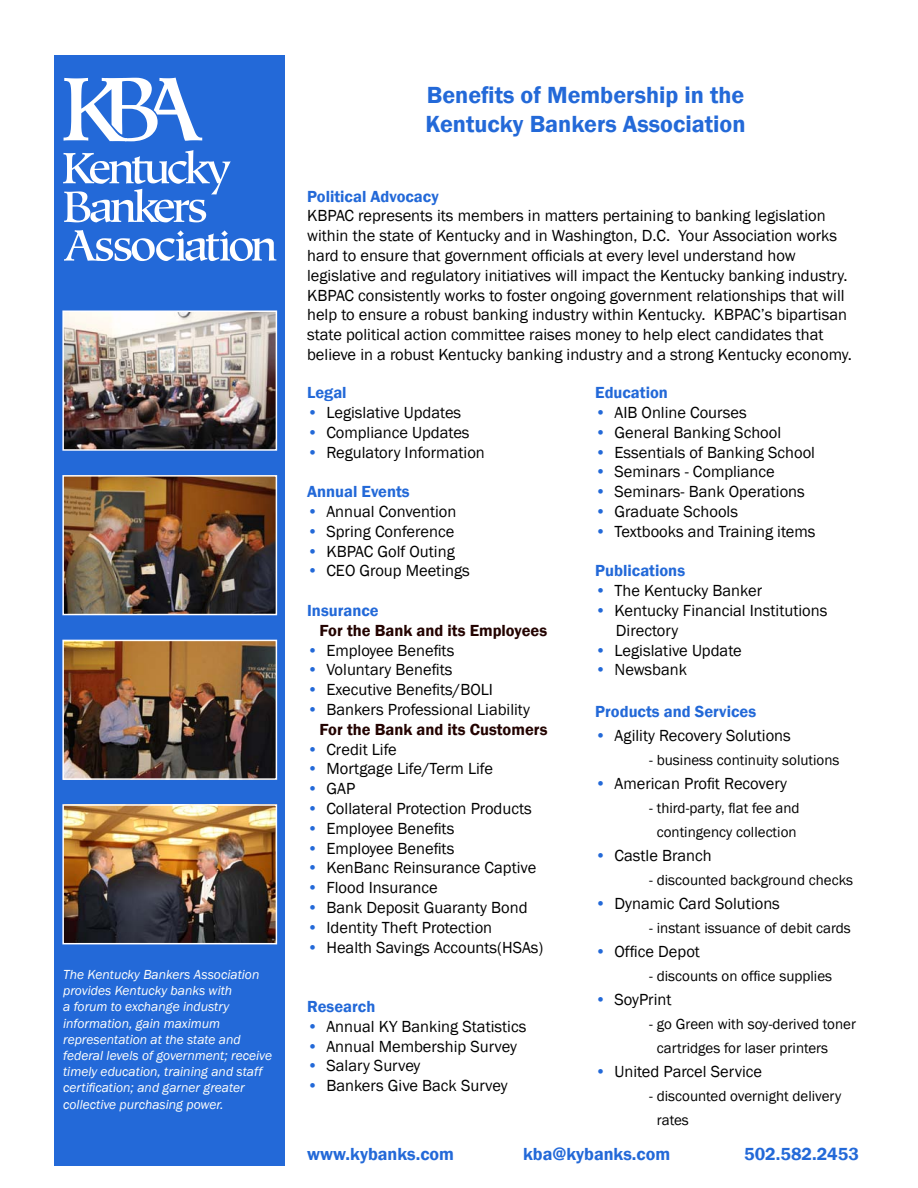
<style>
.page{position:relative;width:918px;height:1188px;background:#fff}
.page>*{position:absolute;margin:0;border:0;box-sizing:border-box;transform-origin:0 0}
.t1{font:600 24px "Franklin Gothic";color:#2369d8}
.t2{font:600 18px "Franklin Gothic";color:#2369d8}
.t3{font:16.5px/19.8px "Franklin Gothic";color:#000}
.t4{font:600 16.5px "Franklin Gothic";color:#2369d8}
.t5{font:600 16.5px "Franklin Gothic";color:#230300}
.t6{font:15px/24px "Franklin Gothic";color:#000}
.t7{font:italic 13.5px/16.2px "Franklin Gothic";color:#fffffc}
.s1{font-weight:600;color:#2369d8}
</style>
<div class="page">
<div style="left:55px;top:55px;width:230px;height:1111px;background:#2369d8"></div>
<svg style="left:64px;top:78px;width:138px;height:63px"></svg>
<svg style="left:63px;top:150px;width:168px;height:72px"></svg>
<svg style="left:64px;top:230px;width:212px;height:31px"></svg>
<img style="left:65px;top:314px;width:209px;height:134px">
<div style="left:62px;top:311px;width:215px;height:140px;border:2px solid #fffeff"></div>
<img style="left:65px;top:807px;width:209px;height:134px">
<div style="left:62px;top:804px;width:215px;height:140px;border:2px solid #fffeff"></div>
<img style="left:65px;top:643px;width:209px;height:134px">
<div style="left:62px;top:640px;width:215px;height:140px;border:2px solid #fffeff"></div>
<img style="left:65px;top:478px;width:209px;height:134px">
<div style="left:62px;top:475px;width:215px;height:140px;border:2px solid #fffeff"></div>
<p class="t7" style="left:63px;top:967px;width:210px">The Kentucky Bankers Association provides Kentucky banks with<br>a forum to exchange industry information, gain maximum representation at the state and federal levels of government; receive timely education, training and staff certification; and garner greater collective purchasing power.</p>
<p class="t1" style="left:427px;top:80px;width:319px">Benefits of Membership in the</p>
<p class="t1" style="left:426px;top:109px;width:322px">Kentucky Bankers Association</p>
<p class="t4" style="left:307px;top:186px;width:133px">Political Advocacy</p>
<p class="t3" style="left:307px;top:206px;width:546px">KBPAC represents its members in matters pertaining to banking legislation within the state of Kentucky and in Washington, D.C. Your Association works hard to ensure that government officials at every level understand how legislative and regulatory initiatives will impact the Kentucky banking industry.<br>KBPAC consistently works to foster ongoing government relationships that will help to ensure a robust banking industry within Kentucky. KBPAC’s bipartisan state political action committee raises money to help elect candidates that believe in a robust Kentucky banking industry and a strong Kentucky economy.</p>
<p class="t4" style="left:595px;top:382px;width:74px">Education</p>
<p class="t3" style="left:595px;top:403px;width:153px"><span class="s1">•</span> AIB Online Courses</p>
<p class="t3" style="left:595px;top:423px;width:187px"><span class="s1">•</span> General Banking School</p>
<p class="t3" style="left:595px;top:442px;width:221px"><span class="s1">•</span> Essentials of Banking School</p>
<p class="t3" style="left:595px;top:462px;width:181px"><span class="s1">•</span> Seminars - Compliance</p>
<p class="t3" style="left:595px;top:482px;width:211px"><span class="s1">•</span> Seminars- Bank Operations</p>
<p class="t3" style="left:595px;top:502px;width:144px"><span class="s1">•</span> Graduate Schools</p>
<p class="t3" style="left:595px;top:522px;width:222px"><span class="s1">•</span> Textbooks and Training items</p>
<p class="t4" style="left:595px;top:561px;width:91px">Publications</p>
<p class="t3" style="left:595px;top:581px;width:168px"><span class="s1">•</span> The Kentucky Banker</p>
<p class="t3" style="left:616px;top:601px;width:213px;text-indent:-21px"><span class="s1">•</span> Kentucky Financial Institutions<br>Directory</p>
<p class="t3" style="left:595px;top:640px;width:148px"><span class="s1">•</span> Legislative Update</p>
<p class="t3" style="left:595px;top:660px;width:93px"><span class="s1">•</span> Newsbank</p>
<p class="t4" style="left:595px;top:701px;width:162px">Products and Services</p>
<p class="t3" style="left:595px;top:726px;width:197px"><span class="s1">•</span> Agility Recovery Solutions</p>
<p class="t6" style="left:649px;top:748px;width:192px">- business continuity solutions</p>
<p class="t3" style="left:595px;top:774px;width:193px"><span class="s1">•</span> American Profit Recovery</p>
<p class="t6" style="left:649px;top:796px;width:152px;text-align:center">- third-party, flat fee and contingency collection</p>
<p class="t3" style="left:595px;top:846px;width:118px"><span class="s1">•</span> Castle Branch</p>
<p class="t6" style="left:649px;top:868px;width:205px">- discounted background checks</p>
<p class="t3" style="left:595px;top:894px;width:186px"><span class="s1">•</span> Dynamic Card Solutions</p>
<p class="t6" style="left:649px;top:916px;width:203px">- instant issuance of debit cards</p>
<p class="t3" style="left:595px;top:942px;width:106px"><span class="s1">•</span> Office Depot</p>
<p class="t6" style="left:649px;top:964px;width:184px">- discounts on office supplies</p>
<p class="t3" style="left:595px;top:990px;width:78px"><span class="s1">•</span> SoyPrint</p>
<p class="t6" style="left:657px;top:1012px;width:201px;text-indent:-8px">- go Green with soy-derived toner cartridges for laser printers</p>
<p class="t3" style="left:595px;top:1062px;width:168px"><span class="s1">•</span> United Parcel Service</p>
<p class="t6" style="left:657px;top:1084px;width:186px;text-indent:-8px">- discounted overnight delivery rates</p>
<p class="t4" style="left:307px;top:382px;width:41px">Legal</p>
<p class="t3" style="left:307px;top:403px;width:156px"><span class="s1">•</span> Legislative Updates</p>
<p class="t3" style="left:307px;top:423px;width:164px"><span class="s1">•</span> Compliance Updates</p>
<p class="t3" style="left:307px;top:442px;width:179px"><span class="s1">•</span> Regulatory Information</p>
<p class="t4" style="left:307px;top:481px;width:104px">Annual Events</p>
<p class="t3" style="left:307px;top:502px;width:151px"><span class="s1">•</span> Annual Convention</p>
<p class="t3" style="left:307px;top:522px;width:149px"><span class="s1">•</span> Spring Conference</p>
<p class="t3" style="left:307px;top:541px;width:149px"><span class="s1">•</span> KBPAC Golf Outing</p>
<p class="t3" style="left:307px;top:561px;width:164px"><span class="s1">•</span> CEO Group Meetings</p>
<p class="t4" style="left:307px;top:600px;width:73px">Insurance</p>
<p class="t5" style="left:320px;top:620px;width:229px">For the Bank and its Employees</p>
<p class="t3" style="left:307px;top:640px;width:149px"><span class="s1">•</span> Employee Benefits</p>
<p class="t3" style="left:307px;top:660px;width:147px"><span class="s1">•</span> Voluntary Benefits</p>
<p class="t3" style="left:307px;top:680px;width:187px"><span class="s1">•</span> Executive Benefits/BOLI</p>
<p class="t3" style="left:307px;top:700px;width:224px"><span class="s1">•</span> Bankers Professional Liability</p>
<p class="t5" style="left:320px;top:719px;width:230px">For the Bank and its Customers</p>
<p class="t3" style="left:307px;top:739px;width:91px"><span class="s1">•</span> Credit Life</p>
<p class="t3" style="left:307px;top:759px;width:187px"><span class="s1">•</span> Mortgage Life/Term Life</p>
<p class="t3" style="left:307px;top:779px;width:50px"><span class="s1">•</span> GAP</p>
<p class="t3" style="left:307px;top:799px;width:226px"><span class="s1">•</span> Collateral Protection Products</p>
<p class="t3" style="left:307px;top:819px;width:149px"><span class="s1">•</span> Employee Benefits</p>
<p class="t3" style="left:307px;top:838px;width:149px"><span class="s1">•</span> Employee Benefits</p>
<p class="t3" style="left:307px;top:858px;width:231px"><span class="s1">•</span> KenBanc Reinsurance Captive</p>
<p class="t3" style="left:307px;top:878px;width:132px"><span class="s1">•</span> Flood Insurance</p>
<p class="t3" style="left:307px;top:898px;width:222px"><span class="s1">•</span> Bank Deposit Guaranty Bond</p>
<p class="t3" style="left:307px;top:918px;width:187px"><span class="s1">•</span> Identity Theft Protection</p>
<p class="t3" style="left:307px;top:937px;width:238px"><span class="s1">•</span> Health Savings Accounts(HSAs)</p>
<p class="t4" style="left:307px;top:996px;width:70px">Research</p>
<p class="t3" style="left:307px;top:1017px;width:221px"><span class="s1">•</span> Annual KY Banking Statistics</p>
<p class="t3" style="left:307px;top:1036px;width:211px"><span class="s1">•</span> Annual Membership Survey</p>
<p class="t3" style="left:307px;top:1056px;width:115px"><span class="s1">•</span> Salary Survey</p>
<p class="t3" style="left:307px;top:1076px;width:202px"><span class="s1">•</span> Bankers Give Back Survey</p>
<p class="t2" style="left:307px;top:1143px;width:148px">www.kybanks.com</p>
<p class="t2" style="left:523px;top:1143px;width:149px">kba@kybanks.com</p>
<p class="t2" style="left:744px;top:1143px;width:116px">502.582.2453</p>
</div>
